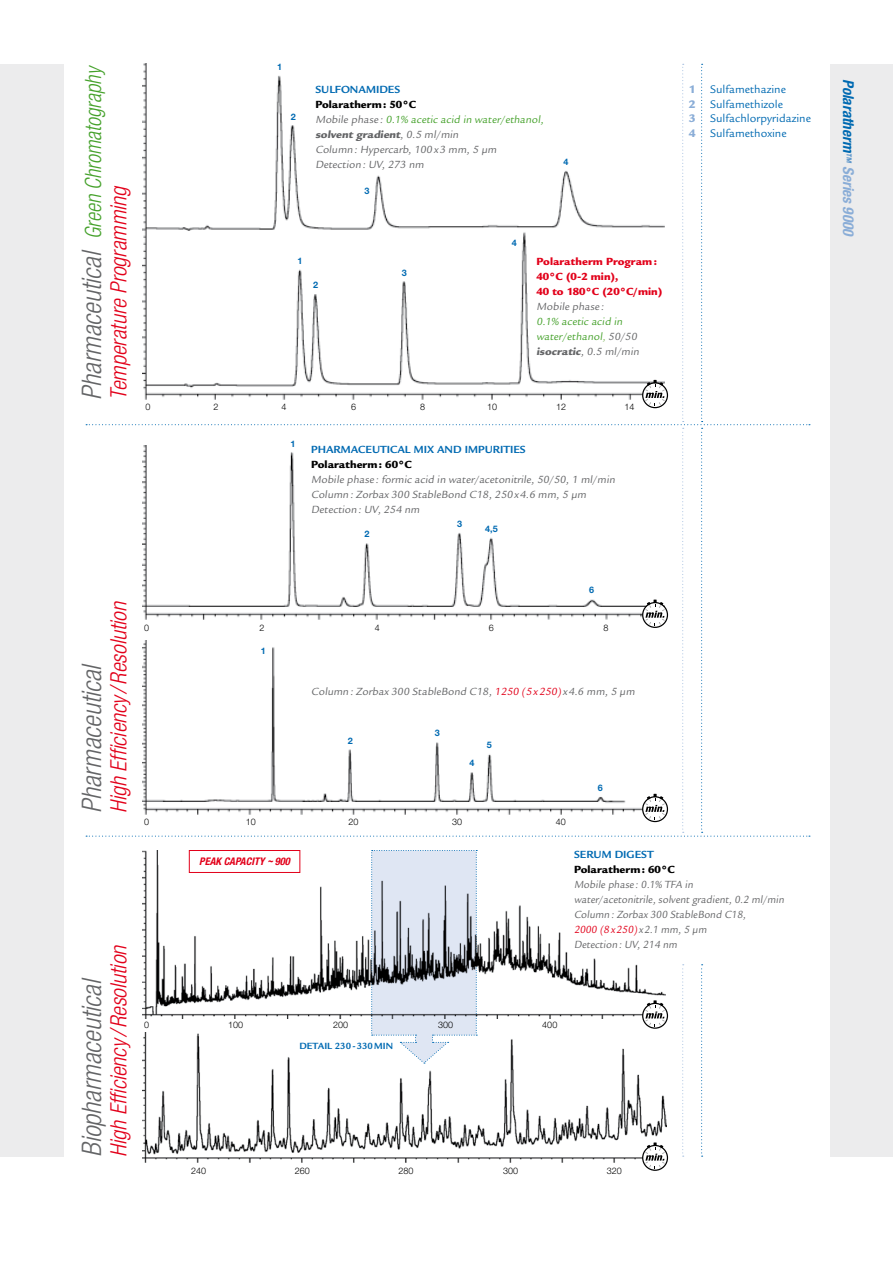
<style>
.page{position:relative;width:893px;height:1263px;background:#fff}
.page>*{position:absolute;margin:0;border:0;box-sizing:border-box;transform-origin:0 0}
.t1{font:italic 300 condensed 27px "Helvetica Neue LT Std";color:#646567}
.t2{font:italic 300 condensed 22.5px/25.5px "Helvetica Neue LT Std";color:#e2001a}
.t3{font:italic 700 condensed 15px "Helvetica Neue LT Std";color:#006ab2}
.t4{font:12px/14.4px "Legacy Sans Std";color:#006ab2}
.t5{font:11.25px/15px "Legacy Sans Std";color:#646567}
.t6{font:11.25px/15px "Legacy Sans Std";color:#646567;scale:.95 1}
.t7{font:11.25px/15px "Legacy Sans Std";color:#45a12b}
.t8{font:700 11.25px "Legacy Sans Std";color:#006ab2}
.t9{font:900 11.25px/15px "Legacy Sans Std";color:#e2001a}
.t10{font:900 11.25px "Legacy Sans Std";color:#000}
.t11{font:italic 700 condensed 10.5px "Helvetica Neue LT Std";color:#e2001a}
.t12{font:700 9.75px "Legacy Sans Std";color:#006ab2}
.t13{font:300 9px "Helvetica Neue LT Std";color:#000}
.t14{font:700 9px "Helvetica Neue LT Std";color:#006ab2}
.s1{font-size:27px;color:#646567}
.s2{color:#45a12b}
.s3{font-weight:900;color:#000}
.s4{font-weight:900}
.s5{color:#83b760}
.s6{color:#646567}
.s7{font-weight:900;color:#646567}
.s8{font-weight:900;color:#8aadd7}
.s9{font-size:12px;color:#5f97cb}
.s10{color:#8aadd7}
.s11{color:#e2001a}
</style>
<div class="page">
<div style="left:371px;top:1018px;width:106px;height:15px;background:#dfe6f3"></div>
<div style="left:0;top:64px;width:64px;height:1093px;background:#ececed"></div>
<div style="left:830px;top:64px;width:63px;height:1093px;background:#ececed"></div>
<img style="left:143px;top:1033px;width:524px;height:130px">
<img style="left:143px;top:850px;width:523px;height:168px">
<svg style="left:86px;top:64px;width:724px;height:773px"></svg>
<svg style="left:642px;top:1000px;width:26px;height:29px"></svg>
<svg style="left:642px;top:1142px;width:26px;height:29px"></svg>
<div style="left:189px;top:850px;width:111px;height:23px;border:1px solid #e2001a"></div>
<svg style="left:682px;top:964px;width:2px;height:193px"></svg>
<svg style="left:701px;top:964px;width:2px;height:193px"></svg>
<h2 class="t2" style="left:81px;top:400px;width:336px;rotate:-90deg"><span class="s1">Pharmaceutical</span> <span class="s2">Green Chromatography<br></span>Temperature Programming</h2>
<p class="t14" style="left:277px;top:61px;width:7px">1</p>
<p class="t14" style="left:291px;top:112px;width:7px">2</p>
<p class="t8" style="left:315px;top:83px;width:85px">SULFONAMIDES</p>
<p class="t5" style="left:315px;top:97px;width:232px"><span class="s3">Polaratherm: 50°C<br></span>Mobile phase : <span class="s2">0.1% acetic acid in water/ethanol, </span><span class="s4">solvent gradient</span>, 0.5 ml/min<br>Column: Hypercarb, 100x3 mm, 5 µm<br>Detection: UV, 273 nm</p>
<p class="t14" style="left:365px;top:185px;width:7px">3</p>
<p class="t14" style="left:563px;top:157px;width:7px">4</p>
<p class="t14" style="left:298px;top:255px;width:7px">1</p>
<p class="t14" style="left:313px;top:279px;width:7px">2</p>
<p class="t14" style="left:402px;top:268px;width:7px">3</p>
<p class="t14" style="left:512px;top:237px;width:7px">4</p>
<p class="t9" style="left:536px;top:254px;width:127px">Polaratherm Program:<br>40°C (0-2 min),<br>40 to 180°C (20°C/min)</p>
<p class="t5" style="left:536px;top:299px;width:71px">Mobile phase :</p>
<p class="t7" style="left:536px;top:314px;width:106px">0.1% acetic acid in water/ethanol<span class="s5">,</span> <span class="s6">50/50 </span><span class="s7">isocratic</span><span class="s6">, 0.5 ml/min</span></p>
<p class="t13" style="left:146px;top:401px;width:7px">0</p>
<p class="t13" style="left:282px;top:401px;width:7px">4</p>
<p class="t13" style="left:351px;top:401px;width:7px">6</p>
<p class="t13" style="left:420px;top:401px;width:7px">8</p>
<p class="t13" style="left:487px;top:401px;width:12px">10</p>
<p class="t13" style="left:556px;top:401px;width:12px">12</p>
<p class="t13" style="left:624px;top:401px;width:12px">14</p>
<p class="t13" style="left:214px;top:401px;width:7px">2</p>
<p class="t14" style="left:291px;top:438px;width:7px">1</p>
<p class="t8" style="left:311px;top:443px;width:87px">PHARMACEUTICAL</p>
<p class="t8" style="left:414px;top:443px;width:112px">MIX AND IMPU RITIES</p>
<p class="t10" style="left:311px;top:457px;width:102px">Polaratherm: 60°C</p>
<p class="t5" style="left:311px;top:472px;width:307px">Mobile phase : formic acid in water/acetonitrile, 50/50, 1 ml/min<br>Column: Zorbax 300 StableBond C18, 250x4.6 mm, 5 µm<br>Detection: UV, 254 nm</p>
<p class="t14" style="left:365px;top:528px;width:7px">2</p>
<p class="t14" style="left:457px;top:519px;width:7px">3</p>
<p class="t14" style="left:485px;top:523px;width:14px">4,5</p>
<p class="t4" style="left:689px;top:82px;width:124px"><span class="s8">1</span> Sulfamethazine<br><span class="s8">2</span> Sulfamethizole<br><span class="s8">3</span> Sulfachlorpyridazine<br><span class="s8">4</span> Sulfamethoxine</p>
<h3 class="t3" style="left:858px;top:79px;width:159px;rotate:90deg">Polaratherm<span class="s9">™</span> <span class="s10">Series 9000</span></h3>
<h1 class="t1" style="left:76px;top:813px;width:151px;rotate:-90deg">Pharmaceutical</h1>
<h2 class="t2" style="left:106px;top:813px;width:213px;rotate:-90deg">High Efficiency /Resolution</h2>
<h2 class="t2" style="left:106px;top:1157px;width:213px;rotate:-90deg">High Efficiency /Resolution</h2>
<h1 class="t1" style="left:76px;top:1157px;width:180px;rotate:-90deg">Biopharmaceutical</h1>
<p class="t14" style="left:589px;top:584px;width:7px">6</p>
<p class="t13" style="left:144px;top:622px;width:7px">0</p>
<p class="t13" style="left:260px;top:622px;width:7px">2</p>
<p class="t13" style="left:375px;top:622px;width:7px">4</p>
<p class="t13" style="left:489px;top:622px;width:7px">6</p>
<p class="t13" style="left:604px;top:622px;width:7px">8</p>
<p class="t14" style="left:261px;top:645px;width:7px">1</p>
<p class="t5" style="left:311px;top:684px;width:327px">Column: Zorbax 300 StableBond C18, <span class="s11">1250 (5x250)</span>x4.6 mm, 5 µm</p>
<p class="t14" style="left:348px;top:735px;width:7px">2</p>
<p class="t14" style="left:435px;top:727px;width:7px">3</p>
<p class="t14" style="left:470px;top:757px;width:7px">4</p>
<p class="t14" style="left:487px;top:739px;width:7px">5</p>
<p class="t14" style="left:598px;top:782px;width:7px">6</p>
<p class="t13" style="left:144px;top:817px;width:7px">0</p>
<p class="t13" style="left:246px;top:817px;width:12px">10</p>
<p class="t13" style="left:348px;top:817px;width:12px">20</p>
<p class="t13" style="left:452px;top:817px;width:12px">30</p>
<p class="t13" style="left:556px;top:817px;width:12px">40</p>
<p class="t11" style="left:199px;top:855px;width:92px">PEAK CAPACITY ~900</p>
<p class="t8" style="left:574px;top:847px;width:81px">SERUM DIG EST</p>
<p class="t10" style="left:574px;top:862px;width:102px">Polaratherm: 60°C</p>
<p class="t6" style="left:574px;top:877px;width:225px">Mobile phase : 0.1% TFA in<br>water/acetonitrile, solvent gradient, 0.2 ml/min<br>Column: Zorbax 300 StableBond C18,<br><span class="s11">2000 (8x250)</span>x2.1 mm, 5 µm<br>Detection: UV, 214 nm</p>
<p class="t13" style="left:144px;top:1019px;width:7px">0</p>
<p class="t13" style="left:228px;top:1019px;width:17px">100</p>
<p class="t13" style="left:333px;top:1019px;width:17px">200</p>
<p class="t13" style="left:438px;top:1019px;width:17px">300</p>
<p class="t13" style="left:542px;top:1019px;width:17px">400</p>
<p class="t12" style="left:300px;top:1040px;width:8px">DET</p>
<p class="t12" style="left:318px;top:1040px;width:77px">AIL 230-330MIN</p>
<p class="t13" style="left:191px;top:1165px;width:17px">240</p>
<p class="t13" style="left:295px;top:1165px;width:17px">260</p>
<p class="t13" style="left:399px;top:1165px;width:17px">280</p>
<p class="t13" style="left:503px;top:1165px;width:17px">300</p>
<p class="t13" style="left:607px;top:1165px;width:17px">320</p>
</div>
